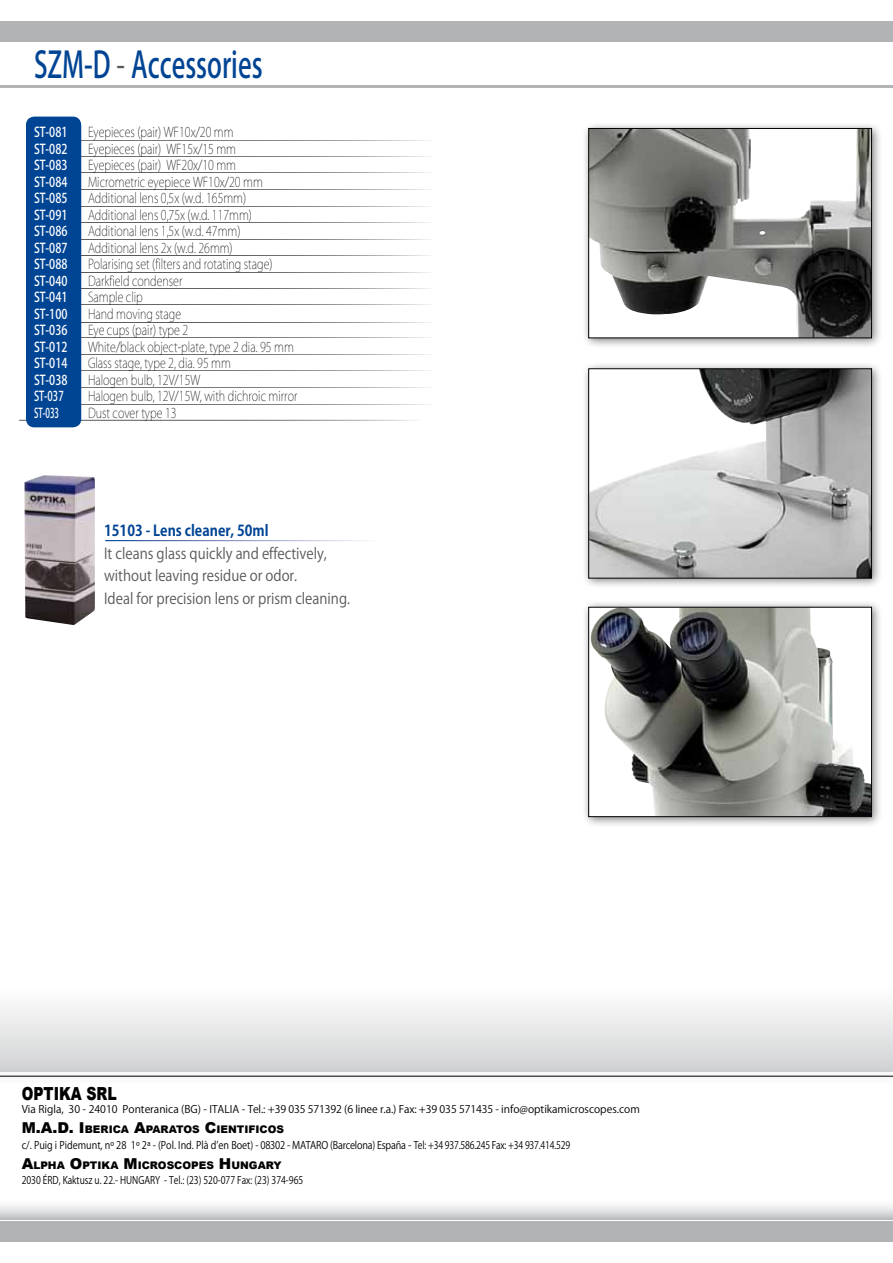
<style>
.page{position:relative;width:893px;height:1263px;background:#fff}
.page>*{position:absolute;margin:0;border:0;box-sizing:border-box;transform-origin:0 0}
.t1{font:500 36px "Koz Go Pro";color:#004494;scale:.7 1}
.t2{font:900 18px "Arial";color:#000;scale:.78 1}
.t3{font:15px/22.5px "Koz Go Pro";color:#58585a;scale:.9 1}
.t4{font:700 15px "Koz Go Pro";color:#004494;scale:.9 1}
.t5{font:200 13.5px "Koz Go Pro";color:#000;scale:.8 1}
.t6{font:500 13.5px "Koz Go Pro";color:#fff;scale:.8 1}
.t7{font:500 13.5px "Koz Go Pro";color:#fff;scale:.71 1}
.t8{font:500 13.5px "Koz Go Pro";color:#fff;scale:.6 1}
.t9{font:10.5px "Koz Go Pro";letter-spacing:-.02em;color:#000;scale:.89 1}
.t10{font:10.5px "Koz Go Pro";color:#000}
.t11{font:900 10.5px "Arial";color:#000}
.t12{font:10.5px "Koz Go Pro";color:#000;scale:.83 1}
.s1{font-weight:400;color:#58585a}
.s2{font-size:15px}
</style>
<div class="page">
<svg style="left:0;top:1205px;width:893px;height:14px;background:#dbdcdd"></svg>
<hr style="left:0;top:21px;width:893px;height:2px;background:#b1b3b4">
<div style="left:0;top:25px;width:893px;height:17px;background:#b1b3b4"></div>
<div style="left:0;top:1221px;width:893px;height:17px;background:#b1b3b4"></div>
<hr style="left:0;top:1240px;width:893px;height:2px;background:#b1b3b4">
<div style="left:0;top:1067px;width:893px;height:19px;background:#000;opacity:.5"></div>
<hr style="left:0;top:1076px;width:893px;height:1px;background:#000">
<hr style="left:0;top:85px;width:893px;height:2px;background:#b1b3b4">
<div style="left:0;top:988px;width:893px;height:83px;background:linear-gradient(to bottom,#fff,#d1d2d3)"></div>
<div style="left:26px;top:117px;width:55px;height:310px;background:#004494;border-radius:9px"></div>
<div style="left:582px;top:121px;width:301px;height:228px;background:#000;opacity:.5"></div>
<img style="left:590px;top:130px;width:280px;height:206px">
<div style="left:588px;top:128px;width:284px;height:210px;border:1px solid #000"></div>
<div style="left:582px;top:362px;width:301px;height:228px;background:#000;opacity:.5"></div>
<img style="left:590px;top:371px;width:280px;height:205px">
<div style="left:588px;top:369px;width:284px;height:209px;border:1px solid #000"></div>
<div style="left:582px;top:600px;width:301px;height:228px;background:#000;opacity:.5"></div>
<img style="left:590px;top:609px;width:280px;height:206px">
<div style="left:588px;top:607px;width:284px;height:210px;border:1px solid #000"></div>
<img style="left:24px;top:475px;width:71px;height:150px">
<h1 class="t1" style="left:34px;top:42px;width:328px">SZM-D <span class="s1">-</span> Accessories</h1>
<p class="t6" style="left:34px;top:124px;width:43px">ST-081</p>
<p class="t5" style="left:88px;top:123px;width:183px">Eyepieces (pair) WF10x/20 mm</p>
<p class="t6" style="left:34px;top:140px;width:43px">ST-082</p>
<p class="t5" style="left:88px;top:140px;width:187px">Eyepieces (pair) WF15x/15 mm</p>
<p class="t6" style="left:34px;top:156px;width:43px">ST-083</p>
<p class="t5" style="left:88px;top:156px;width:187px">Eyepieces (pair) WF20x/10 mm</p>
<p class="t6" style="left:34px;top:173px;width:43px">ST-084</p>
<p class="t5" style="left:88px;top:173px;width:220px">Micrometric eyepiece WF10x/20 mm</p>
<p class="t6" style="left:34px;top:189px;width:43px">ST-085</p>
<p class="t5" style="left:88px;top:189px;width:199px">Additional lens 0,5x (w.d. 165mm)</p>
<p class="t6" style="left:34px;top:206px;width:43px">ST-091</p>
<p class="t5" style="left:88px;top:206px;width:206px">Additional lens 0,75x (w.d. 117mm)</p>
<p class="t6" style="left:34px;top:222px;width:43px">ST-086</p>
<p class="t5" style="left:88px;top:222px;width:192px">Additional lens 1,5x (w.d. 47mm)</p>
<p class="t6" style="left:34px;top:239px;width:43px">ST-087</p>
<p class="t5" style="left:88px;top:239px;width:182px">Additional lens 2x (w.d. 26mm)</p>
<p class="t6" style="left:34px;top:255px;width:43px">ST-088</p>
<p class="t5" style="left:88px;top:255px;width:232px">Polarising set (filters and rotating stage)</p>
<p class="t6" style="left:34px;top:272px;width:43px">ST-040</p>
<p class="t5" style="left:88px;top:272px;width:120px">Darkfield condenser</p>
<p class="t6" style="left:34px;top:288px;width:43px">ST-041</p>
<p class="t5" style="left:88px;top:288px;width:70px">Sample clip</p>
<p class="t6" style="left:34px;top:305px;width:43px">ST-100</p>
<p class="t5" style="left:88px;top:305px;width:118px">Hand moving stage</p>
<p class="t6" style="left:34px;top:321px;width:43px">ST-036</p>
<p class="t5" style="left:88px;top:321px;width:127px">Eye cups (pair) type 2</p>
<p class="t6" style="left:34px;top:338px;width:43px">ST-012</p>
<p class="t5" style="left:88px;top:338px;width:259px">White/black object-plate, type 2 dia. 95 mm</p>
<p class="t6" style="left:34px;top:354px;width:43px">ST-014</p>
<p class="t5" style="left:88px;top:354px;width:180px">Glass stage, type 2, dia. 95 mm</p>
<p class="t6" style="left:34px;top:371px;width:43px">ST-038</p>
<p class="t5" style="left:88px;top:371px;width:142px">Halogen bulb, 12V/15W</p>
<p class="t7" style="left:34px;top:388px;width:43px">ST-037</p>
<p class="t5" style="left:88px;top:387px;width:263px">Halogen bulb, 12V/15W, with dichroic mirror</p>
<p class="t8" style="left:34px;top:404px;width:43px">ST-033</p>
<p class="t5" style="left:88px;top:404px;width:112px">Dust cover type 13</p>
<p class="t4" style="left:104px;top:521px;width:184px">15103 - Lens cleaner, 50ml</p>
<p class="t3" style="left:104px;top:542px;width:275px">It cleans glass quickly and effectively, without leaving residue or odor.<br>Ideal for precision lens or prism cleaning.</p>
<h2 class="t2" style="left:22px;top:1080px;width:123px">OPTIKA srl</h2>
<p class="t10" style="left:22px;top:1102px;width:620px">Via Rigla, 30 - 24010 Ponteranica (BG) - Italia - Tel.: +39 035 571392 (6 linee r.a.) Fax: +39 035 571435 - info@optikamicroscopes.com</p>
<p class="t11" style="left:22px;top:1121px;width:264px"><span class="s2">M.A.D.</span> <span class="s2">I</span>BERICA <span class="s2">A</span>PARATOS <span class="s2">C</span>I ENTI FICOS</p>
<p class="t9" style="left:22px;top:1138px;width:618px">c/. Puig i Pidemunt, nº 28 1º 2ª - (Pol. Ind. Plà d’en Boet) - 08302 - MATARO (Barcelona) España - Tel: +34 937.586.245 Fax: +34 937.414.529</p>
<p class="t11" style="left:22px;top:1157px;width:262px"><span class="s2">A</span>LPHA <span class="s2">O</span>PTI KA <span class="s2">M</span>ICROSCOPES <span class="s2">H</span> UNGARY</p>
<p class="t12" style="left:22px;top:1173px;width:341px">2030 ÉRD, Kaktusz u. 22.- HUNGARY - Tel.: (23) 520-077 Fax: (23) 374-965</p>
</div>
